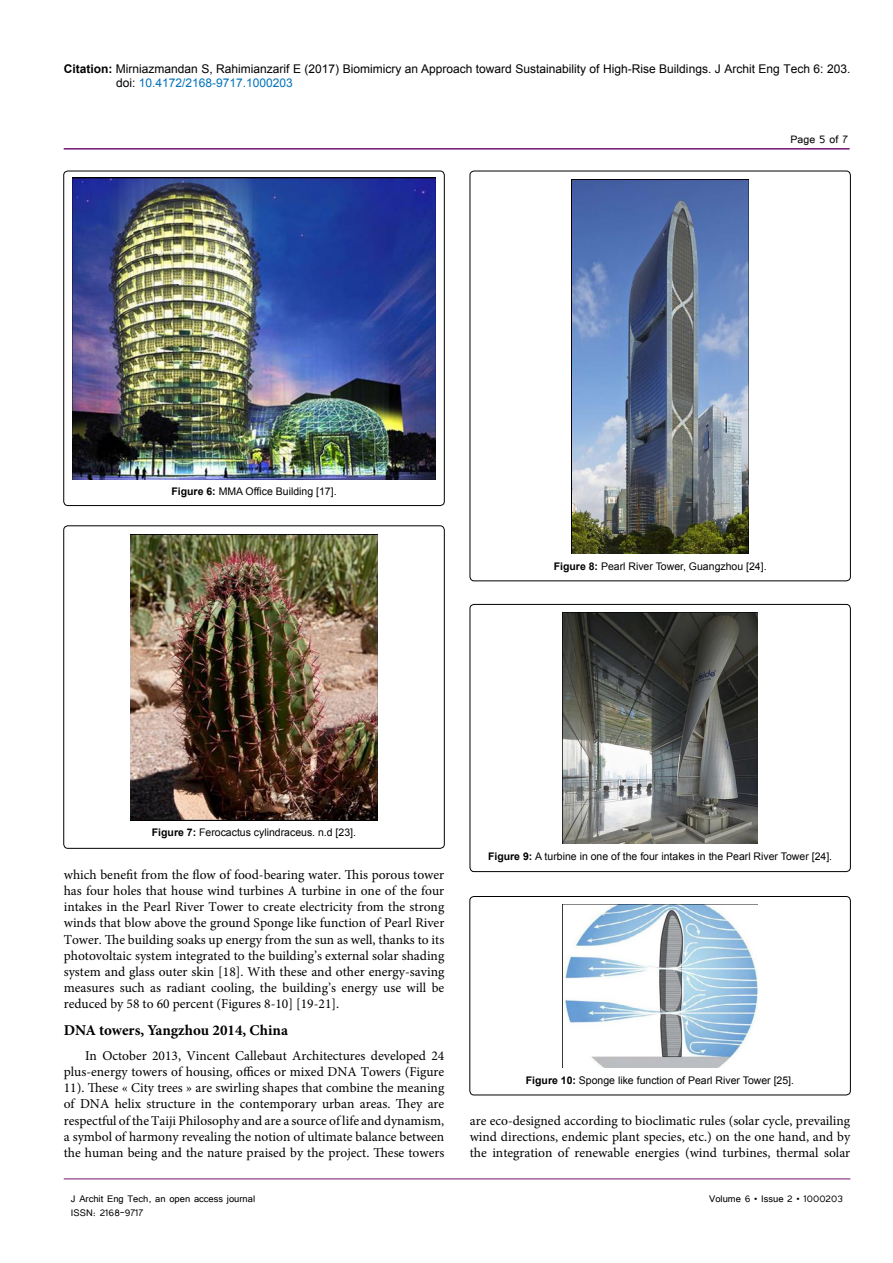
<style>
.page{position:relative;width:893px;height:1263px;background:#fff}
.page>*{position:absolute;margin:0;border:0;box-sizing:border-box;transform-origin:0 0}
.t1{font:700 15px "Minion Pro";color:#000}
.t2{font:13.5px/16.2px "Minion Pro";color:#000;text-align:justify}
.t3{font:13.5px "Tunga";color:#000}
.t4{font:12px/14.4px "Arial";color:#000}
.t5{font:12px "Tunga";color:#000}
.t6{font:10.5px "Arial";color:#000}
.s1{font-weight:700}
.s2{color:#0072bc}
</style>
<div class="page">
<hr style="left:64px;top:148px;width:786px;height:2px;background:#741472">
<hr style="left:64px;top:1179px;width:786px;height:1px;background:#741472">
<div style="left:64px;top:171px;width:380px;height:335px;border:1px solid #000;border-radius:4px"></div>
<img style="left:73px;top:178px;width:362px;height:301px">
<div style="left:64px;top:526px;width:380px;height:322px;border:1px solid #000;border-radius:4px"></div>
<img style="left:130px;top:534px;width:248px;height:286px">
<div style="left:470px;top:171px;width:380px;height:410px;border:1px solid #000;border-radius:4px"></div>
<img style="left:572px;top:180px;width:176px;height:374px">
<div style="left:470px;top:604px;width:380px;height:268px;border:1px solid #000;border-radius:4px"></div>
<img style="left:563px;top:613px;width:195px;height:231px">
<div style="left:470px;top:896px;width:380px;height:199px;border:1px solid #000;border-radius:4px"></div>
<img style="left:563px;top:904px;width:195px;height:164px">
<p class="t4" style="left:116px;top:61px;width:736px;text-indent:-52px"><span class="s1">Citation:</span> Mirniazmandan S, Rahimianzarif E (2017) Biomimicry an Approach toward Sustainability of High-Rise Buildings. J Archit Eng Tech 6: 203. doi: <span class="s2">10.4172/2168-9717.1000203</span></p>
<p class="t3" style="left:791px;top:131px;width:59px">Page 5 of 7</p>
<p class="t6" style="left:171px;top:485px;width:167px"><span class="s1">Figure 6:</span> MMA Office Building [17].</p>
<p class="t6" style="left:554px;top:559px;width:214px"><span class="s1">Figure 8:</span> Pearl River Tower, Guangzhou [24].</p>
<p class="t6" style="left:152px;top:826px;width:206px"><span class="s1">Figure 7:</span> Ferocactus cylindraceus. n.d [23].</p>
<p class="t2" style="left:64px;top:866px;width:382px">which benefit from the flow of food-bearing water. This porous tower has four holes that house wind turbines A turbine in one of the four intakes in the Pearl River Tower to create electricity from the strong winds that blow above the ground Sponge like function of Pearl River Tower. The building soaks up energy from the sun as well, thanks to its photovoltaic system integrated to the building’s external solar shading system and glass outer skin [18]. With these and other energy-saving measures such as radiant cooling, the building’s energy use will be reduced by 58 to 60 percent (Figures 8-10] [19-21].</p>
<p class="t1" style="left:64px;top:1020px;width:226px">DNA towers, Yangzhou 2014, China</p>
<p class="t2" style="left:64px;top:1047px;width:382px;text-indent:21px">In October 2013, Vincent Callebaut Architectures developed 24 plus-energy towers of housing, offices or mixed DNA Towers (Figure 11). These « City trees » are swirling shapes that combine the meaning of DNA helix structure in the contemporary urban areas. They are respectful of the Taiji Philosophy and are a source of life and dynamism, a symbol of harmony revealing the notion of ultimate balance between the human being and the nature praised by the project. These towers</p>
<p class="t6" style="left:488px;top:849px;width:346px"><span class="s1">Figure 9:</span> A turbine in one of the four intakes in the Pearl River Tower [24].</p>
<p class="t6" style="left:526px;top:1073px;width:270px"><span class="s1">Figure 10:</span> Sponge like function of Pearl River Tower [25].</p>
<p class="t2" style="left:470px;top:1112px;width:382px">are eco-designed according to bioclimatic rules (solar cycle, prevailing wind directions, endemic plant species, etc.) on the one hand, and by the integration of renewable energies (wind turbines, thermal solar</p>
<p class="t5" style="left:71px;top:1190px;width:186px">J Archit Eng Tech, an open access journal</p>
<p class="t5" style="left:709px;top:1190px;width:135px">Volume 6 • Issue 2 • 1000203</p>
<p class="t5" style="left:71px;top:1205px;width:74px">ISSN: 2168-9717</p>
</div>
